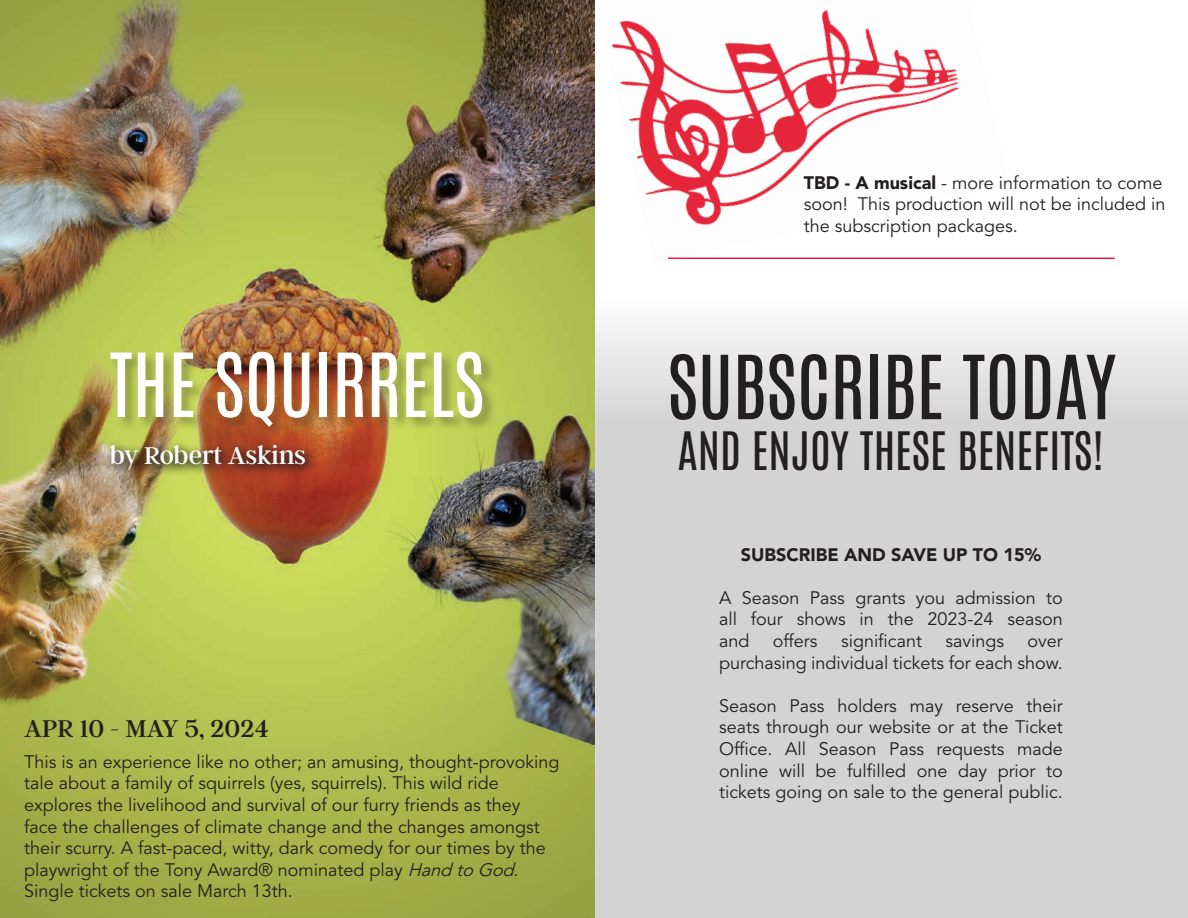
<style>
.page{position:relative;width:1188px;height:918px;background:#fff}
.page>*{position:absolute;margin:0;border:0;box-sizing:border-box;transform-origin:0 0}
.t1{font:75px "Antonio";color:#231f20}
.t2{font:75px "Antonio";color:#fff}
.t3{font:45px "Antonio";color:#231f20}
.t4{font:27px "Argent CF";color:#231f20}
.t5{font:27px "Argent CF";color:#fff}
.t6{font:18px/21.6px "Avenir LT Std";color:#231f20}
.t7{font:900 18px "Avenir LT Std";color:#231f20}
.s1{font-style:italic}
.s2{font-weight:900}
</style>
<div class="page">
<svg style="left:595px;top:326px;width:593px;height:592px;background:#d5d5d5"></svg>
<img style="left:0;top:0;width:595px;height:918px">
<div style="left:109px;top:350px;width:388px;height:91px;background:#231f20;opacity:.35"></div>
<img style="left:611px;top:10px;width:398px;height:250px">
<hr style="left:668px;top:258px;width:446px;height:1px;background:#ea1945">
<img style="left:105px;top:439px;width:213px;height:43px">
<h1 class="t2" style="left:110px;top:332px;width:376px">THE SQUIRRELS</h1>
<h3 class="t5" style="left:110px;top:441px;width:198px">by Robert Askins</h3>
<h3 class="t4" style="left:24px;top:714px;width:246px">APR 10 - MAY 5, 2024</h3>
<p class="t6" style="left:24px;top:751px;width:537px">This is an experience like no other; an amusing, thought-provoking tale about a family of squirrels (yes, squirrels). This wild ride explores the livelihood and survival of our furry friends as they<br>face the challenges of climate change and the changes amongst their scurry. A fast-paced, witty, dark comedy for our times by the playwright of the Tony Award® nominated play <span class="s1">Hand toGod</span>.<br>Single tickets on sale March 13th.</p>
<p class="t6" style="left:804px;top:172px;width:363px"><span class="s2">TBD - A musical</span> - more information to come soon! This production will not be included in the subscription packages.</p>
<h1 class="t1" style="left:668px;top:334px;width:450px">SUBSCRIBE TODAY</h1>
<h2 class="t3" style="left:678px;top:419px;width:428px">AND ENJOY THESE BENEFITS!</h2>
<p class="t7" style="left:741px;top:543px;width:302px">SUBSCRIBE AND SAVE UP TO 15%</p>
<p class="t6" style="left:719px;top:587px;width:345px;text-align:justify">A Season Pass grants you admission to all four shows in the 2023-24 season and</p>
<p class="t6" style="left:773px;top:630px;width:46px">offers</p>
<p class="t6" style="left:841px;top:630px;width:82px">significant</p>
<p class="t6" style="left:945px;top:630px;width:60px">savings</p>
<p class="t6" style="left:719px;top:630px;width:345px;text-align:right">over<br>purchasing individual tickets for each show.</p>
<p class="t6" style="left:719px;top:695px;width:345px;text-align:justify">Season Pass holders may reserve their seats through our website or at the Ticket Office. All Season Pass requests made online will be fulfilled one day prior to tickets going on sale to the general public.</p>
</div>
